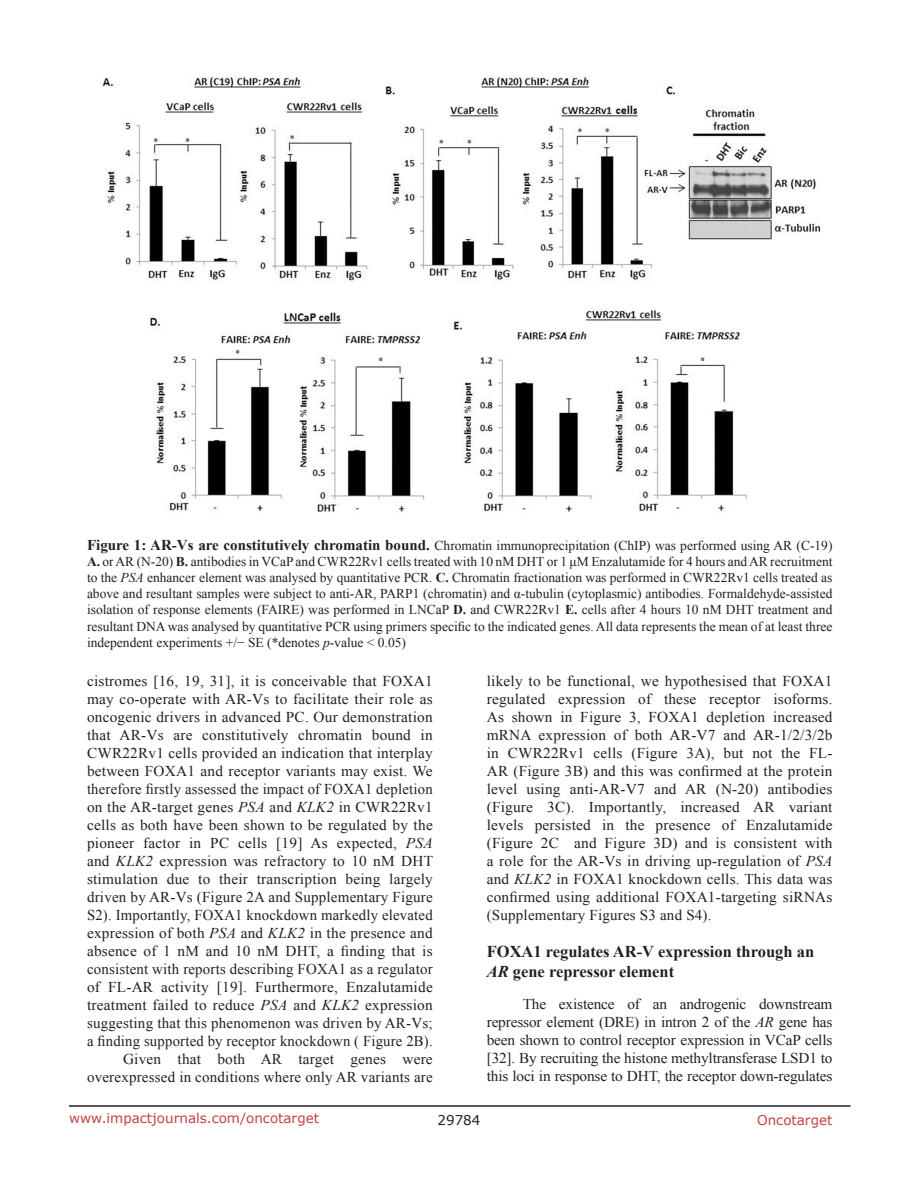
<style>
.page{position:relative;width:918px;height:1188px;background:#fff}
.page>*{position:absolute;margin:0;border:0;box-sizing:border-box;transform-origin:0 0}
.SubHeading{font:700 16.5px/19.8px "Times New Roman";color:#231f20}
.BodyText{font:15px/18px "Times New Roman";letter-spacing:.015em;color:#231f20;text-align:justify}
.FigureText{font:13.5px/16.2px "Times New Roman";color:#231f20;text-align:justify}
.t1{font:13.5px "Verdana";color:#c24141}
.t2{font:13.5px "Verdana";color:#231f20}
.s1{font-weight:700;font-size:15px}
.s2{font-weight:700}
.s3{font-style:italic}
</style>
<div class="page">
<hr style="left:69px;top:1105px;width:781px;height:2px;background:#231f20">
<img style="left:102px;top:77px;width:718px;height:435px">
<p class="FigureText" style="left:87px;top:537px;width:747px"><span class="s1">Figure 1: AR-Vs are constitutively chromatin bound.</span> Chromatin immunoprecipitation (ChIP) was performed using AR (C-19)<br><span class="s2">A.</span> or AR (N-20) <span class="s2">B.</span> antibodies in VCaP and CWR22Rv1 cells treated with 10 nM DHT or 1 μM Enzalutamide for 4 hours and AR recruitment to the <span class="s3">PSA</span> enhancer element was analysed by quantitative PCR. <span class="s2">C.</span> Chromatin fractionation was performed in CWR22Rv1 cells treated as above and resultant samples were subject to anti-AR, PARP1 (chromatin) and α-tubulin (cytoplasmic) antibodies. Formaldehyde-assisted isolation of response elements (FAIRE) was performed in LNCaP <span class="s2">D.</span> and CWR22Rv1 <span class="s2">E.</span> cells after 4 hours 10 nM DHT treatment and resultant DNA was analysed by quantitative PCR using primers specific to the indicated genes. All data represents the mean of at least three independent experiments +/− SE (*denotes <span class="s3">p</span>-value &lt; 0.05)</p>
<p class="BodyText" style="left:87px;top:671px;width:348px">cistromes [16, 19, 31], it is conceivable that FOXA1 may co-operate with AR-Vs to facilitate their role as oncogenic drivers in advanced PC. Our demonstration that AR-Vs are constitutively chromatin bound in CWR22Rv1 cells provided an indication that interplay between FOXA1 and receptor variants may exist. We therefore firstly assessed the impact of FOXA1 depletion on the AR-target genes <span class="s3">PSA</span> and <span class="s3">KLK2</span> in CWR22Rv1 cells as both have been shown to be regulated by the pioneer factor in PC cells [19] As expected, <span class="s3">PSA </span>and <span class="s3">KLK2</span> expression was refractory to 10 nM DHT stimulation due to their transcription being largely driven by AR-Vs (Figure 2A and Supplementary Figure S2). Importantly, FOXA1 knockdown markedly elevated expression of both <span class="s3">PSA</span> and <span class="s3">KLK2</span> in the presence and absence of 1 nM and 10 nM DHT, a finding that is consistent with reports describing FOXA1 as a regulator of FL-AR activity [19]. Furthermore, Enzalutamide treatment failed to reduce <span class="s3">PSA</span> and <span class="s3">KLK2</span> expression suggesting that this phenomenon was driven by AR-Vs; a finding supported by receptor knockdown ( Figure 2B).</p>
<p class="BodyText" style="left:87px;top:1049px;width:347px;text-align:right">Given that both AR target genes were overexpressed in conditions where only AR variants are</p>
<p class="BodyText" style="left:487px;top:671px;width:347px">likely to be functional, we hypothesised that FOXA1 regulated expression of these receptor isoforms.<br>As shown in Figure 3, FOXA1 depletion increased mRNA expression of both AR-V7 and AR-1/2/3/2b in CWR22Rv1 cells (Figure 3A), but not the FL-AR (Figure 3B) and this was confirmed at the protein level using anti-AR-V7 and AR (N-20) antibodies (Figure 3C). Importantly, increased AR variant levels persisted in the presence of Enzalutamide (Figure 2C and Figure 3D) and is consistent with a role for the AR-Vs in driving up-regulation of <span class="s3">PSA </span>and <span class="s3">KLK2</span> in FOXA1 knockdown cells. This data was confirmed using additional FOXA1-targeting siRNAs (Supplementary Figures S3 and S4).</p>
<p class="SubHeading" style="left:487px;top:942px;width:329px">FOXA1 regulates AR-V expression through an<br><span class="s3">AR</span> gene repressor element</p>
<p class="BodyText" style="left:487px;top:995px;width:347px;text-indent:36px">The existence of an androgenic downstream repressor element (DRE) in intron 2 of the <span class="s3">AR</span> gene has been shown to control receptor expression in VCaP cells [32]. By recruiting the histone methyltransferase LSD1 to this loci in response to DHT, the receptor down-regulates</p>
<p class="t1" style="left:69px;top:1109px;width:252px">www.impactjournals.com/oncotarget</p>
<p class="t2" style="left:438px;top:1111px;width:44px">29784</p>
<p class="t1" style="left:757px;top:1111px;width:77px">Oncotarget</p>
</div>
